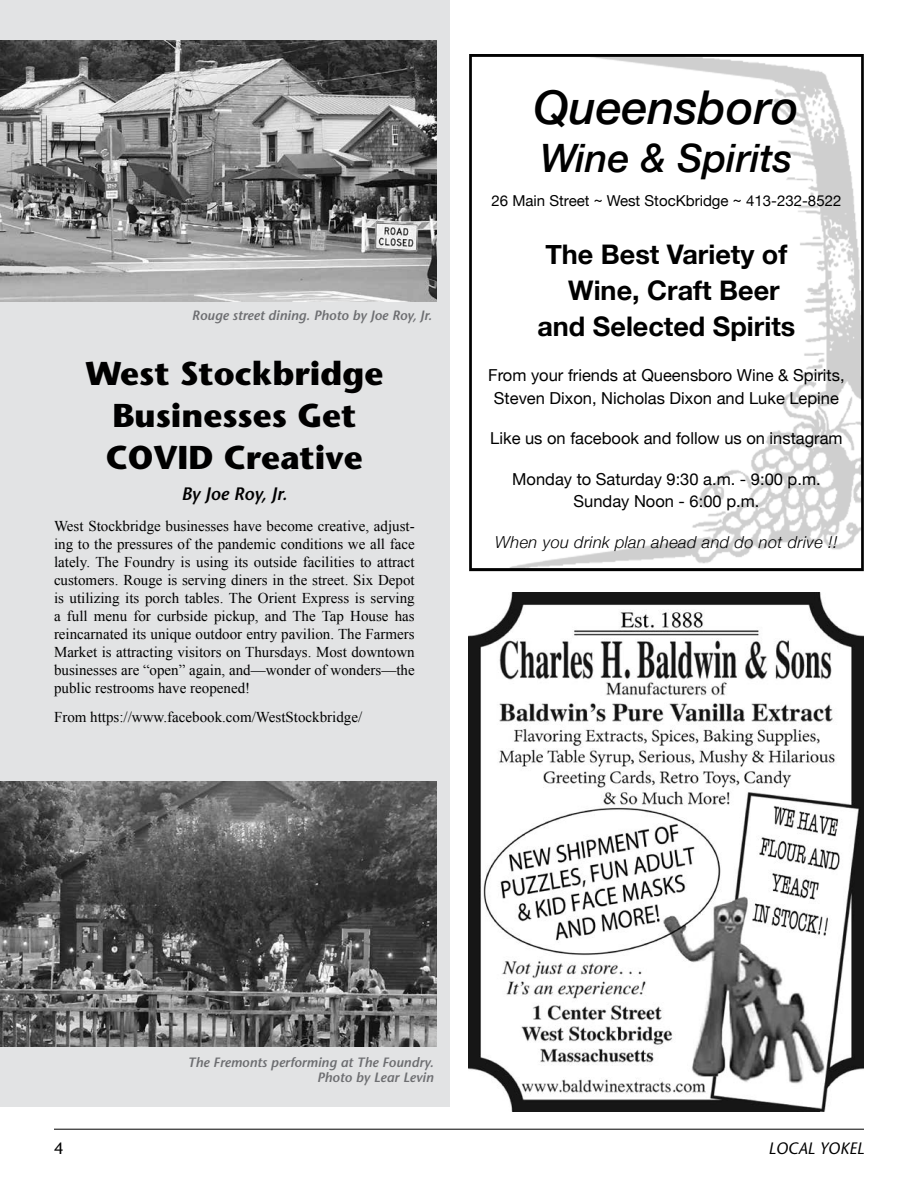
<style>
.page{position:relative;width:918px;height:1188px;background:#fff}
.page>*{position:absolute;margin:0;border:0;box-sizing:border-box;transform-origin:0 0}
.t1{font:italic 500 46.65px "Helvetica Neue";color:#000}
.t2{font:italic 500 39.15px "Helvetica Neue";color:#000}
.t3{font:700 33px/42px "Stone Sans";color:#000;text-align:center}
.t4{font:700 27px/36px "Helvetica Neue";color:#000;text-align:center}
.t5{font:italic 600 18px "Stone Sans";color:#000}
.t6{font:16.5px/22.5px "Helvetica Neue";color:#000;text-align:center}
.t7{font:italic 300 16.5px "Helvetica Neue";letter-spacing:.02em;color:#000}
.t8{font:italic 16.5px "Stone Sans";color:#000}
.t9{font:16.5px "Stone Sans";color:#000}
.t10{font:15px/18px "Times New Roman";color:#000;text-align:justify}
.t11{font:15px "Helvetica Neue";color:#000}
.t12{font:italic 600 13.5px/15px "Stone Sans";color:#6d6e71;text-align:right}
</style>
<div class="page">
<hr style="left:54px;top:1129px;width:810px;height:1px;background:#000">
<div style="left:0;top:0;width:449px;height:1107px;background:#e2e3e4"></div>
<img style="left:0;top:40px;width:437px;height:261px">
<img style="left:0;top:782px;width:437px;height:265px">
<img style="left:469px;top:54px;width:395px;height:517px">
<img style="left:468px;top:593px;width:396px;height:518px">
<p class="t12" style="left:192px;top:307px;width:242px">Rouge street dining. Photo by Joe Roy, Jr.</p>
<h3 class="t3" style="left:85px;top:352px;width:299px">West Stockbridge<br>Businesses Get<br>COVID Creative</h3>
<p class="t5" style="left:182px;top:483px;width:107px">By Joe Roy, Jr.</p>
<p class="t10" style="left:54px;top:517px;width:362px">West Stockbridge businesses have become creative, adjust&shy;ing to the pressures of the pandemic conditions we all face lately. The Foundry is using its outside facilities to attract customers. Rouge is serving diners in the street. Six Depot is utilizing its porch tables. The Orient Express is serving a full menu for curbside pickup, and The Tap House has reincarnated its unique outdoor entry pavilion. The Farmers Market is attracting visitors on Thursdays. Most downtown businesses are “open” again, and—wonder of wonders—the public restrooms have reopened!</p>
<p class="t10" style="left:54px;top:708px;width:310px">From https://www.facebook.com/WestStockbridge/</p>
<h1 class="t1" style="left:534px;top:68px;width:267px">Queensboro</h1>
<h2 class="t2" style="left:540px;top:125px;width:254px">Wine &amp; Spirits</h2>
<p class="t11" style="left:491px;top:189px;width:351px">26 Main Street ~ West StocKbridge ~ 413-232-8522</p>
<h3 class="t4" style="left:537px;top:237px;width:259px">The Best Variety of<br>Wine, Craft Beer and Selected Spirits</h3>
<p class="t6" style="left:488px;top:365px;width:358px">From your friends at Queensboro Wine &amp; Spirits,<br>Steven Dixon, Nicholas Dixon and Luke Lepine</p>
<p class="t6" style="left:490px;top:428px;width:354px">Like us on facebook and follow us on instagram</p>
<p class="t6" style="left:512px;top:468px;width:310px">Monday to Saturday 9:30 a.m. - 9:00 p.m.<br>Sunday Noon - 6:00 p.m.</p>
<p class="t7" style="left:495px;top:529px;width:344px">When you drink plan ahead and do not drive !!</p>
<p class="t12" style="left:188px;top:1054px;width:247px">The Fremonts performing at The Foundry.<br>Photo by Lear Levin</p>
<p class="t9" style="left:54px;top:1138px;width:11px">4</p>
<p class="t8" style="left:768px;top:1138px;width:97px">LOCAL YOKEL</p>
</div>
